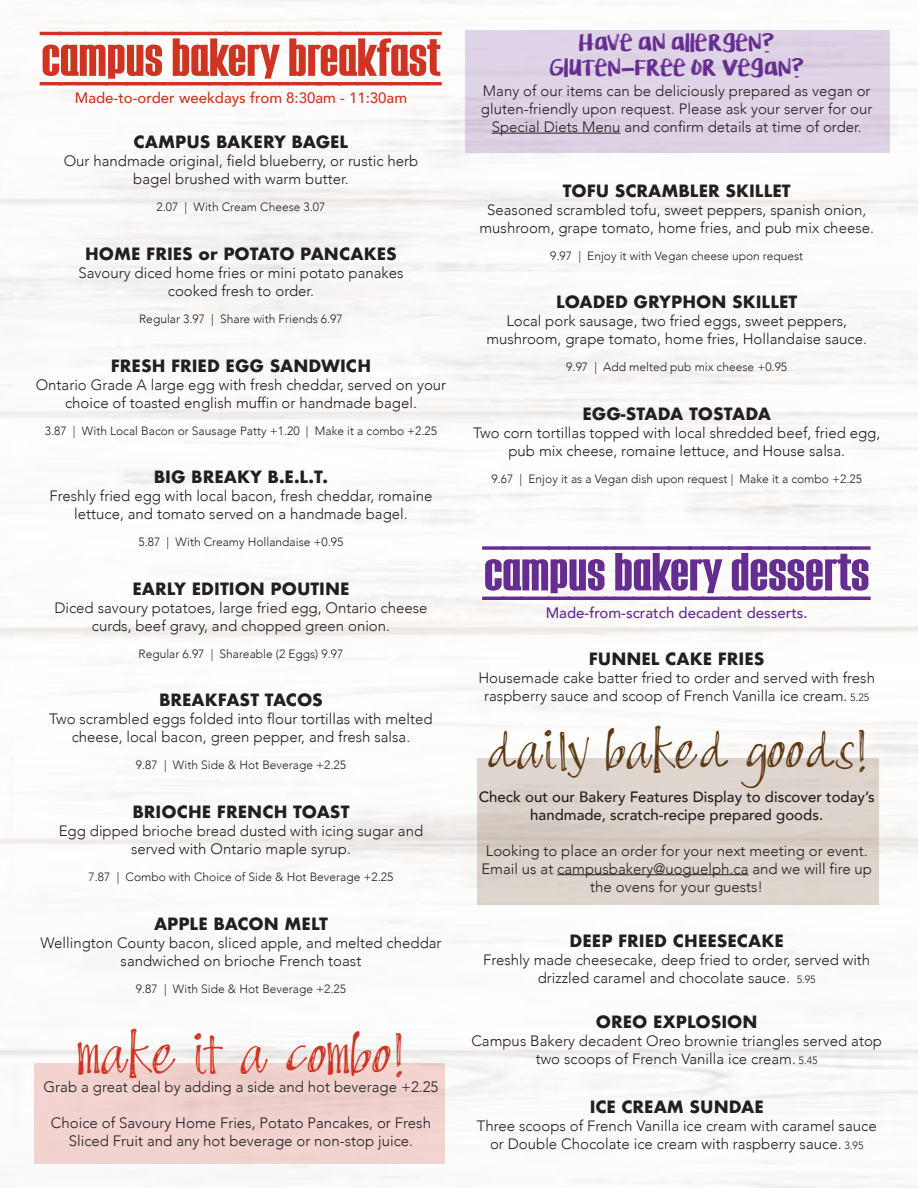
<style>
.page{position:relative;width:918px;height:1188px;background:#fff}
.page>*{position:absolute;margin:0;border:0;box-sizing:border-box;transform-origin:0 0}
.t1{font:64.5px "The Juke Box FFP";color:#cf3423;scale:1.4 1}
.t2{font:64.5px "The Juke Box FFP";color:#662d91;scale:1.4 1}
.t3{font:34.5px "DJB Scruffy Angel";color:#cf3423}
.t4{font:33px "DJB Scruffy Angel";color:#603913}
.t5{font:21px/25.2px "KG Lifeis Messy";color:#662d91;text-align:center}
.t6{font:700 16.5px "Futura";color:#231f20}
.t7{font:300 15px/18px "Avenir";color:#231f20;text-align:center}
.t8{font:500 15px/18px "Avenir";color:#231f20;text-align:center}
.t9{font:500 15px "Avenir";color:#cf3423}
.t10{font:500 15px "Avenir";color:#662d91}
.t11{font:300 12px "Avenir";color:#231f20}
.s1{font-size:10.5px}
</style>
<div class="page">
<div style="left:465px;top:30px;width:424px;height:123px;background:#ded2e6"></div>
<div style="left:34px;top:1063px;width:411px;height:100px;background:#f2d3cf"></div>
<div style="left:478px;top:758px;width:401px;height:146px;background:#ddd4cc"></div>
<hr style="left:492px;top:133px;width:128px;height:1px;background:#231f20">
<hr style="left:557px;top:874px;width:191px;height:1px;background:#231f20">
<h1 class="t1" style="left:42px;top:24px;width:286px">CAMPUS BAKERY BREAKFAST</h1>
<p class="t9" style="left:75px;top:85px;width:334px">Made-to-order weekdays from 8:30am - 11:30am</p>
<p class="t6" style="left:134px;top:130px;width:216px">CAMPUS BAKERY BAGEL</p>
<p class="t7" style="left:64px;top:152px;width:356px">Our handmade original, field blueberry, or rustic herb bagel brushed with warm butter.</p>
<p class="t11" style="left:157px;top:200px;width:170px">2.07 | With Cream Cheese 3.07</p>
<p class="t6" style="left:85px;top:242px;width:313px">HOME FRIES or POTATO PANCAKES</p>
<p class="t7" style="left:78px;top:264px;width:327px">Savoury diced home fries or mini potato panakes cooked fresh to order.</p>
<p class="t11" style="left:139px;top:312px;width:205px">Regular 3.97 | Share with Friends 6.97</p>
<p class="t6" style="left:111px;top:353px;width:262px">FRESH FRIED EGG SANDWICH</p>
<p class="t7" style="left:36px;top:375px;width:412px">Ontario Grade A large egg with fresh cheddar, served on your choice of toasted english muffin or handmade bagel.</p>
<p class="t11" style="left:45px;top:423px;width:394px">3.87 | With Local Bacon or Sausage Patty +1.20 | Make it a combo +2.25</p>
<p class="t6" style="left:154px;top:465px;width:176px">BIG BREAKY B.E.L.T.</p>
<p class="t7" style="left:49px;top:487px;width:385px">Freshly fried egg with local bacon, fresh cheddar, romaine lettuce, and tomato served on a handmade bagel.</p>
<p class="t11" style="left:139px;top:535px;width:206px">5.87 | With Creamy Hollandaise +0.95</p>
<p class="t6" style="left:132px;top:577px;width:219px">EARLY EDITION POUTINE</p>
<p class="t7" style="left:54px;top:599px;width:375px">Diced savoury potatoes, large fried egg, Ontario cheese curds, beef gravy, and chopped green onion.</p>
<p class="t11" style="left:139px;top:647px;width:206px">Regular 6.97 | Shareable (2 Eggs) 9.97</p>
<p class="t6" style="left:159px;top:688px;width:165px">BREAKFAST TACOS</p>
<p class="t7" style="left:49px;top:710px;width:385px">Two scrambled eggs folded into flour tortillas with melted cheese, local bacon, green pepper, and fresh salsa.</p>
<p class="t11" style="left:136px;top:758px;width:212px">9.87 | With Side &amp; Hot Beverage +2.25</p>
<p class="t6" style="left:132px;top:800px;width:219px">BRIOCHE FRENCH TOAST</p>
<p class="t7" style="left:59px;top:822px;width:366px">Egg dipped brioche bread dusted with icing sugar and served with Ontario maple syrup.</p>
<p class="t11" style="left:89px;top:870px;width:306px">7.87 | Combo with Choice of Side &amp; Hot Beverage +2.25</p>
<p class="t6" style="left:154px;top:911px;width:175px">APPLE BACON MELT</p>
<p class="t7" style="left:40px;top:933px;width:403px">Wellington County bacon, sliced apple, and melted cheddar sandwiched on brioche French toast</p>
<p class="t11" style="left:136px;top:981px;width:212px">9.87 | With Side &amp; Hot Beverage +2.25</p>
<h2 class="t3" style="left:78px;top:1042px;width:328px">make it a combo!</h2>
<p class="t7" style="left:44px;top:1077px;width:396px">Grab a great deal by adding a side and hot beverage +2.25</p>
<p class="t7" style="left:51px;top:1113px;width:382px">Choice of Savoury Home Fries, Potato Pancakes, or Fresh<br>Sliced Fruit and any hot beverage or non-stop juice.</p>
<h3 class="t5" style="left:549px;top:30px;width:257px">HAVE AN ALLERGEN?<br>GLUTEN-FREE OR VEGAN?</h3>
<p class="t7" style="left:481px;top:82px;width:393px">Many of our items can be deliciously prepared as vegan or gluten-friendly upon request. Please ask your server for our<br>Special Diets Menu and confirm details at time of order.</p>
<p class="t6" style="left:563px;top:179px;width:229px">TOFU SCRAMBLER SKILLET</p>
<p class="t7" style="left:480px;top:201px;width:396px">Seasoned scrambled tofu, sweet peppers, spanish onion, mushroom, grape tomato, home fries, and pub mix cheese.</p>
<p class="t11" style="left:550px;top:249px;width:254px">9.97 | Enjoy it with Vegan cheese upon request</p>
<p class="t6" style="left:556px;top:290px;width:243px">LOADED GRYPHON SKILLET</p>
<p class="t7" style="left:486px;top:312px;width:382px">Local pork sausage, two fried eggs, sweet peppers, mushroom, grape tomato, home fries, Hollandaise sauce.</p>
<p class="t11" style="left:566px;top:360px;width:222px">9.97 | Add melted pub mix cheese +0.95</p>
<p class="t6" style="left:582px;top:402px;width:190px">EGG-STADA TOSTADA</p>
<p class="t7" style="left:473px;top:424px;width:409px">Two corn tortillas topped with local shredded beef, fried egg, pub mix cheese, romaine lettuce, and House salsa.</p>
<p class="t11" style="left:492px;top:472px;width:372px">9.67 | Enjoy it as a Vegan dish upon request | Make it a combo +2.25</p>
<h1 class="t2" style="left:484px;top:539px;width:277px">CAMPUS BAKERY DESSERTS</h1>
<p class="t10" style="left:546px;top:600px;width:264px">Made-from-scratch decadent desserts.</p>
<p class="t6" style="left:589px;top:647px;width:177px">FUNNEL CAKE FRIES</p>
<p class="t7" style="left:478px;top:669px;width:398px">Housemade cake batter fried to order and served with fresh raspberry sauce and scoop of French Vanilla ice cream. <span class="s1">5.25</span></p>
<h3 class="t4" style="left:487px;top:739px;width:382px">daily baked goods!</h3>
<p class="t8" style="left:479px;top:787px;width:398px">Check out our Bakery Features Display to discover today’s handmade, scratch-recipe prepared goods.</p>
<p class="t7" style="left:481px;top:841px;width:392px">Looking to place an order for your next meeting or event.<br>Email us at campusbakery@uoguelph.ca and we will fire up the ovens for your guests!</p>
<p class="t6" style="left:570px;top:929px;width:216px">DEEP FRIED CHEESECAKE</p>
<p class="t7" style="left:483px;top:951px;width:389px">Freshly made cheesecake, deep fried to order, served with drizzled caramel and chocolate sauce. <span class="s1">5.95</span></p>
<p class="t6" style="left:596px;top:1010px;width:163px">OREO EXPLOSION</p>
<p class="t7" style="left:471px;top:1032px;width:412px">Campus Bakery decadent Oreo brownie triangles served atop two scoops of French Vanilla ice cream. <span class="s1">5.45</span></p>
<p class="t6" style="left:590px;top:1095px;width:176px">ICE CREAM SUNDAE</p>
<p class="t7" style="left:477px;top:1117px;width:401px">Three scoops of French Vanilla ice cream with caramel sauce or Double Chocolate ice cream with raspberry sauce. <span class="s1">3.95</span></p>
</div>
